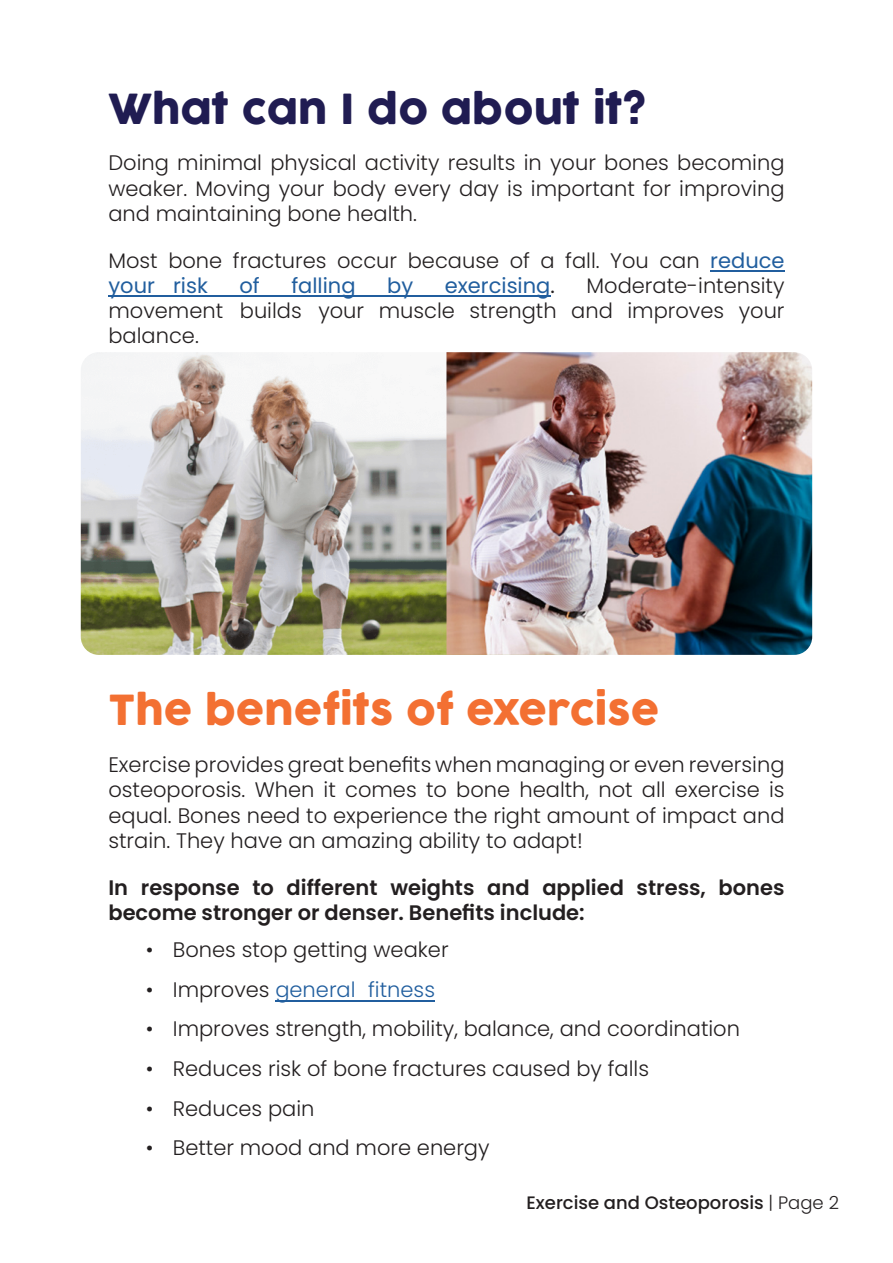
<style>
.page{position:relative;width:893px;height:1263px;background:#fff}
.page>*{position:absolute;margin:0;border:0;box-sizing:border-box;transform-origin:0 0}
.t1{font:40.5px "Cocogoose";color:#f37032}
.t2{font:40.5px "Cocogoose";color:#201c52}
.t3{font:300 21px/25.2px "Poppins";color:#231f20;text-align:justify}
.t4{font:600 21px/25.2px "Poppins";color:#231f20}
.t5{font:300 21px "Poppins";color:#215e9e}
.t6{font:21px "Poppins";color:#215e9e}
.t7{font:500 18px "Poppins";color:#231f20}
.s1{font-weight:400;color:#215e9e}
.s2{color:#231f20}
.s3{font-weight:300}
</style>
<div class="page">
<img style="left:81px;top:352px;width:365px;height:303px">
<img style="left:446px;top:352px;width:366px;height:303px">
<hr style="left:710px;top:271px;width:75px;height:1px;background:#215e9e">
<hr style="left:108px;top:296px;width:442px;height:1px;background:#215e9e">
<hr style="left:275px;top:1000px;width:160px;height:1px;background:#215e9e">
<p class="t2" style="left:108px;top:81px;width:539px">What can I do about it?</p>
<p class="t3" style="left:108px;top:150px;width:678px">Doing minimal physical activity results in your bones becoming weaker. Moving your body every day is important for improving and maintaining bone health.</p>
<p class="t3" style="left:108px;top:248px;width:678px">Most bone fractures occur because of a fall. You can <span class="s1">reduce your risk</span></p>
<p class="t6" style="left:239px;top:273px;width:22px">of</p>
<p class="t6" style="left:291px;top:273px;width:66px">falling</p>
<p class="t6" style="left:387px;top:273px;width:28px">by</p>
<p class="t6" style="left:445px;top:273px;width:112px">exercising<span class="s2">.</span></p>
<p class="t3" style="left:108px;top:273px;width:678px;text-indent:478px">Moderate-intensity movement builds your muscle strength and improves your balance.</p>
<p class="t1" style="left:108px;top:682px;width:553px">The benefits of exercise</p>
<p class="t3" style="left:108px;top:752px;width:678px">Exercise provides great benefits when managing or even reversing osteoporosis. When it comes to bone health, not all exercise is equal. Bones need to experience the right amount of impact and strain. They have an amazing ability to adapt!</p>
<p class="t4" style="left:108px;top:875px;width:678px">In response to different weights and applied stress, bones become stronger or denser. Benefits include:</p>
<p class="t3" style="left:146px;top:937px;width:304px">• Bones stop getting weaker</p>
<p class="t5" style="left:146px;top:977px;width:291px"><span class="s2">• Improves</span> general fitness</p>
<p class="t3" style="left:146px;top:1016px;width:596px">• Improves strength, mobility, balance, and coordination</p>
<p class="t3" style="left:146px;top:1056px;width:505px">• Reduces risk of bone fractures caused by falls</p>
<p class="t3" style="left:146px;top:1096px;width:170px">• Reduces pain</p>
<p class="t3" style="left:146px;top:1135px;width:345px">• Better mood and more energy</p>
<p class="t7" style="left:527px;top:1192px;width:314px">Exercise and Osteoporosis <span class="s3">| Page 2</span></p>
</div>
